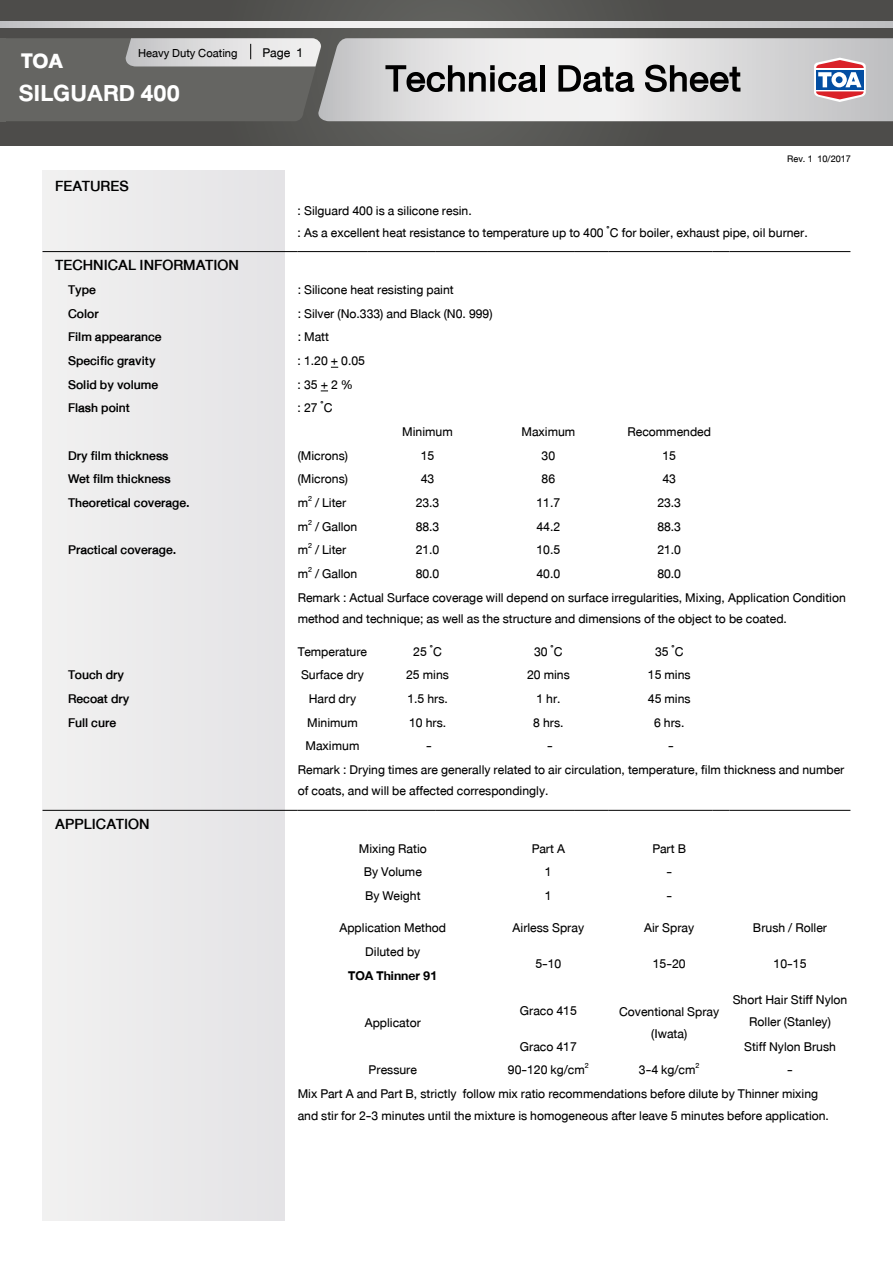
<style>
.page{position:relative;width:893px;height:1263px;background:#fff}
.page>*{position:absolute;margin:0;border:0;box-sizing:border-box;transform-origin:0 0}
.t1{font:500 54px "DB Helvethaica X";color:#000}
.t2{font:700 33px "DB Helvethaica X";color:#fff}
.t3{font:900 29.25px "DB Helvethaica X";color:#fff}
.t4{font:500 21px "DB Helvethaica X";color:#000}
.t5{font:18px/21.6px "DB Helvethaica X";color:#000}
.t6{font:500 18px "DB Helvethaica X";color:#000}
.t7{font:700 18px "DB Helvethaica X";color:#000}
.t8{font:16.5px "DB Helvethaica X";color:#000}
.t9{font:13.5px "DB Helvethaica X";color:#000}
</style>
<div class="page">
<svg style="left:0;top:0;width:893px;height:145px;background:#555452"></svg>
<svg style="left:322px;top:38px;width:571px;height:83px"></svg>
<svg style="left:814px;top:58px;width:52px;height:44px"></svg>
<svg style="left:0;top:22px;width:893px;height:6px"></svg>
<svg style="left:6px;top:38px;width:316px;height:83px;background:#7d7d7a"></svg>
<div style="left:0;top:38px;width:6px;height:83px;background:#656562"></div>
<div style="left:43px;top:170px;width:241px;height:1050px;background:#eaeaeb"></div>
<hr style="left:43px;top:251px;width:255px;height:1px;background:#000">
<hr style="left:298px;top:251px;width:69px;height:1px;background:#000">
<hr style="left:367px;top:251px;width:69px;height:1px;background:#000">
<hr style="left:436px;top:251px;width:52px;height:1px;background:#000">
<hr style="left:488px;top:251px;width:86px;height:1px;background:#000">
<hr style="left:574px;top:251px;width:35px;height:1px;background:#000">
<hr style="left:609px;top:251px;width:103px;height:1px;background:#000">
<svg style="left:712px;top:251px;width:18px;height:1px"></svg>
<hr style="left:730px;top:251px;width:120px;height:1px;background:#000">
<hr style="left:43px;top:810px;width:255px;height:1px;background:#000">
<hr style="left:298px;top:810px;width:69px;height:1px;background:#000">
<hr style="left:367px;top:810px;width:69px;height:1px;background:#000">
<hr style="left:436px;top:810px;width:52px;height:1px;background:#000">
<hr style="left:488px;top:810px;width:86px;height:1px;background:#000">
<hr style="left:574px;top:810px;width:35px;height:1px;background:#000">
<hr style="left:609px;top:810px;width:103px;height:1px;background:#000">
<svg style="left:712px;top:810px;width:18px;height:1px"></svg>
<hr style="left:730px;top:810px;width:120px;height:1px;background:#000">
<h3 class="t3" style="left:21px;top:44px;width:43px">TOA</h3>
<p class="t8" style="left:138px;top:43px;width:101px">Heavy Duty Coating</p>
<h2 class="t2" style="left:19px;top:74px;width:163px">SILGUARD 400</h2>
<p class="t4" style="left:55px;top:175px;width:75px">FEATURES</p>
<p class="t5" style="left:263px;top:42px;width:42px">Page 1</p>
<h1 class="t1" style="left:385px;top:48px;width:358px">Technical Data Sheet</h1>
<p class="t9" style="left:787px;top:151px;width:65px">Rev. 1 10/2017</p>
<p class="t5" style="left:298px;top:200px;width:512px">: Silguard 400 is a silicone resin.<br>: As a excellent heat resistance to temperature up to 400 ํC for boiler, exhaust pipe, oil burner.</p>
<p class="t4" style="left:55px;top:254px;width:185px">TECHNICAL INFORMATION</p>
<p class="t6" style="left:68px;top:280px;width:29px">Type</p>
<p class="t5" style="left:298px;top:279px;width:158px">: Silicone heat resisting paint</p>
<p class="t6" style="left:68px;top:303px;width:32px">Color</p>
<p class="t5" style="left:298px;top:303px;width:196px">: Silver (No.333) and Black (N0. 999)</p>
<p class="t6" style="left:68px;top:327px;width:95px">Film appearance</p>
<p class="t5" style="left:298px;top:326px;width:33px">: Matt</p>
<p class="t6" style="left:68px;top:351px;width:89px">Specific gravity</p>
<p class="t5" style="left:298px;top:350px;width:69px">: 1.20 + 0.05</p>
<p class="t6" style="left:68px;top:374px;width:92px">Solid by volume</p>
<p class="t5" style="left:298px;top:374px;width:57px">: 35 + 2 %</p>
<p class="t6" style="left:68px;top:398px;width:63px">Flash point</p>
<p class="t5" style="left:298px;top:397px;width:36px">: 27 ํC</p>
<p class="t5" style="left:402px;top:421px;width:52px">Minimum</p>
<p class="t5" style="left:521px;top:421px;width:55px">Maximum</p>
<p class="t5" style="left:627px;top:421px;width:85px">Recommended</p>
<p class="t6" style="left:68px;top:445px;width:102px">Dry film thickness</p>
<p class="t5" style="left:298px;top:445px;width:52px">(Microns)</p>
<p class="t5" style="left:421px;top:445px;width:15px">15</p>
<p class="t5" style="left:542px;top:445px;width:15px">30</p>
<p class="t5" style="left:662px;top:445px;width:15px">15</p>
<p class="t6" style="left:68px;top:469px;width:104px">Wet film thickness</p>
<p class="t5" style="left:298px;top:468px;width:52px">(Microns)</p>
<p class="t5" style="left:421px;top:468px;width:15px">43</p>
<p class="t5" style="left:542px;top:468px;width:15px">86</p>
<p class="t5" style="left:662px;top:468px;width:15px">43</p>
<p class="t6" style="left:68px;top:493px;width:123px">Theoretical coverage.</p>
<p class="t5" style="left:298px;top:492px;width:50px">m<sup>2</sup> / Liter</p>
<p class="t5" style="left:416px;top:492px;width:25px">23.3</p>
<p class="t5" style="left:536px;top:492px;width:25px">11.7</p>
<p class="t5" style="left:657px;top:492px;width:25px">23.3</p>
<p class="t5" style="left:298px;top:516px;width:61px">m<sup>2</sup> / Gallon</p>
<p class="t5" style="left:416px;top:516px;width:25px">88.3</p>
<p class="t5" style="left:536px;top:516px;width:25px">44.2</p>
<p class="t5" style="left:657px;top:516px;width:25px">88.3</p>
<p class="t6" style="left:68px;top:540px;width:110px">Practical coverage.</p>
<p class="t5" style="left:298px;top:539px;width:50px">m<sup>2</sup> / Liter</p>
<p class="t5" style="left:416px;top:539px;width:25px">21.0</p>
<p class="t5" style="left:536px;top:539px;width:25px">10.5</p>
<p class="t5" style="left:657px;top:539px;width:25px">21.0</p>
<p class="t5" style="left:298px;top:563px;width:61px">m<sup>2</sup> / Gallon</p>
<p class="t5" style="left:416px;top:563px;width:25px">80.0</p>
<p class="t5" style="left:536px;top:563px;width:25px">40.0</p>
<p class="t5" style="left:298px;top:562px;width:550px;line-height:23.7px;text-indent:360px">80.0<br>Remark : Actual Surface coverage will depend on surface irregularities, Mixing, Application Condition</p>
<p class="t5" style="left:298px;top:603px;width:491px;line-height:32.1px">method and technique; as well as the structure and dimensions of the object to be coated.<br>Temperature</p>
<p class="t5" style="left:413px;top:640px;width:30px">25 ํC</p>
<p class="t5" style="left:534px;top:640px;width:30px">30 ํC</p>
<p class="t5" style="left:655px;top:640px;width:30px">35 ํC</p>
<p class="t6" style="left:68px;top:665px;width:58px">Touch dry</p>
<p class="t5" style="left:301px;top:664px;width:64px">Surface dry</p>
<p class="t5" style="left:406px;top:664px;width:44px">25 mins</p>
<p class="t5" style="left:527px;top:664px;width:44px">20 mins</p>
<p class="t5" style="left:648px;top:664px;width:44px">15 mins</p>
<p class="t6" style="left:68px;top:688px;width:63px">Recoat dry</p>
<p class="t5" style="left:309px;top:688px;width:49px">Hard dry</p>
<p class="t5" style="left:407px;top:688px;width:42px">1.5 hrs.</p>
<p class="t5" style="left:536px;top:688px;width:26px">1 hr.</p>
<p class="t5" style="left:648px;top:688px;width:44px">45 mins</p>
<p class="t6" style="left:68px;top:712px;width:50px">Full cure</p>
<p class="t5" style="left:307px;top:711px;width:52px">Minimum</p>
<p class="t5" style="left:409px;top:711px;width:39px">10 hrs.</p>
<p class="t5" style="left:533px;top:711px;width:32px">8 hrs.</p>
<p class="t5" style="left:654px;top:711px;width:32px">6 hrs.</p>
<p class="t5" style="left:305px;top:735px;width:55px">Maximum</p>
<p class="t5" style="left:426px;top:735px;width:7px">-</p>
<p class="t5" style="left:547px;top:735px;width:7px">-</p>
<p class="t5" style="left:298px;top:734px;width:548px;line-height:23.7px;text-indent:370px">-<br>Remark : Drying times are generally related to air circulation, temperature, film thickness and number</p>
<p class="t5" style="left:298px;top:780px;width:252px">of coats, and will be affected correspondingly.</p>
<p class="t4" style="left:55px;top:812px;width:96px">APPLICATION</p>
<p class="t5" style="left:359px;top:838px;width:70px">Mixing Ratio</p>
<p class="t5" style="left:532px;top:838px;width:35px">Part A</p>
<p class="t5" style="left:652px;top:838px;width:35px">Part B</p>
<p class="t5" style="left:364px;top:861px;width:60px">By Volume</p>
<p class="t5" style="left:545px;top:861px;width:8px">1</p>
<p class="t5" style="left:666px;top:861px;width:7px">-</p>
<p class="t5" style="left:365px;top:885px;width:57px">By Weight</p>
<p class="t5" style="left:545px;top:885px;width:8px">1</p>
<p class="t5" style="left:666px;top:885px;width:7px">-</p>
<p class="t5" style="left:339px;top:917px;width:108px">Application Method</p>
<p class="t5" style="left:513px;top:917px;width:73px">Airless Spray</p>
<p class="t5" style="left:644px;top:917px;width:51px">Air Spray</p>
<p class="t5" style="left:753px;top:917px;width:76px">Brush / Roller</p>
<p class="t5" style="left:365px;top:941px;width:57px">Diluted by</p>
<p class="t5" style="left:535px;top:953px;width:28px">5-10</p>
<p class="t5" style="left:653px;top:953px;width:34px">15-20</p>
<p class="t5" style="left:774px;top:953px;width:34px">10-15</p>
<p class="t7" style="left:348px;top:965px;width:91px">TOA Thinner 91</p>
<p class="t5" style="left:365px;top:1012px;width:58px">Applicator</p>
<p class="t5" style="left:520px;top:1000px;width:58px">Graco 415</p>
<p class="t5" style="left:619px;top:1001px;width:102px;text-align:center">Coventional Spray (Iwata)</p>
<p class="t5" style="left:733px;top:989px;width:116px;text-align:center">Short Hair Stiff Nylon<br>Roller (Stanley)</p>
<p class="t5" style="left:520px;top:1035px;width:58px">Graco 417</p>
<p class="t5" style="left:744px;top:1035px;width:93px">Stiff Nylon Brush</p>
<p class="t5" style="left:369px;top:1059px;width:50px">Pressure</p>
<p class="t5" style="left:508px;top:1059px;width:82px">90-120 kg/cm<sup>2</sup></p>
<p class="t5" style="left:639px;top:1059px;width:62px">3-4 kg/cm<sup>2</sup></p>
<p class="t5" style="left:298px;top:1058px;width:522px;line-height:23.7px;text-indent:490px">-<br>Mix Part A and Part B, strictly follow mix ratio recommendations before dilute by Thinner mixing</p>
<p class="t5" style="left:298px;top:1104px;width:533px">and stir for 2-3 minutes until the mixture is homogeneous after leave 5 minutes before application.</p>
</div>
